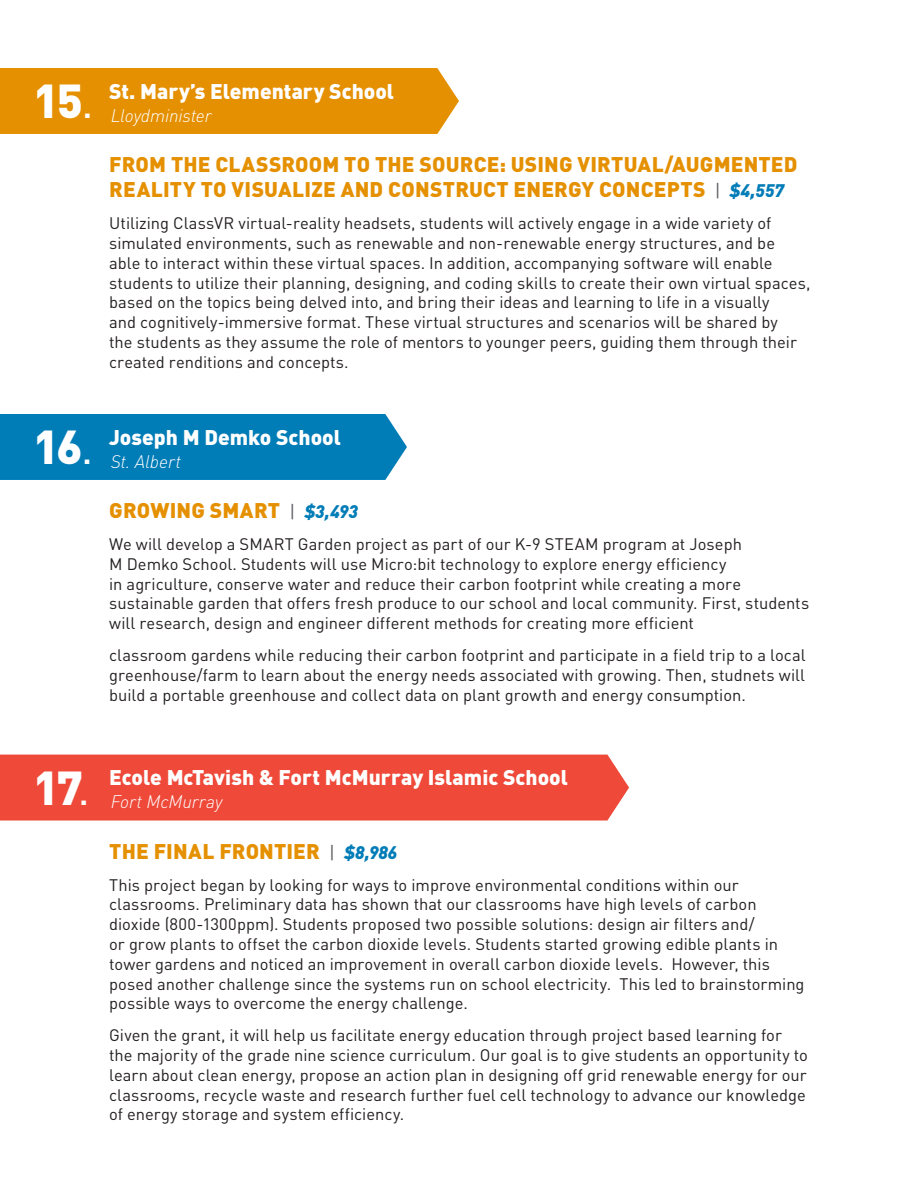
<style>
.page{position:relative;width:918px;height:1188px;background:#fff}
.page>*{position:absolute;margin:0;border:0;box-sizing:border-box;transform-origin:0 0}
.t1{font:900 46.95px "DIN Pro";color:#fff}
.t2{font:900 21px/25.2px "DIN Pro";letter-spacing:.005em;color:#e59001}
.t3{font:900 21px "DIN Pro";color:#fff}
.t4{font:italic 300 18px "DIN Pro";letter-spacing:-.005em;color:#fff}
.t5{font:16.5px/19.8px "DIN Pro";color:#231f20}
.s1{font-weight:400}
.s2{font-weight:400;font-size:18px;color:#595c5f}
.s3{font-style:italic;font-size:18px;color:#007cb7}
</style>
<div class="page">
<div style="left:0;top:68px;width:459px;height:66px;background:#e59001"></div>
<div style="left:0;top:414px;width:407px;height:66px;background:#007cb7"></div>
<div style="left:0;top:755px;width:629px;height:66px;background:#ee4939"></div>
<p class="t1" style="left:33px;top:61px;width:62px">15<span class="s1">.</span></p>
<p class="t3" style="left:109px;top:73px;width:286px">St. Mary’s Elementary School</p>
<p class="t4" style="left:111px;top:101px;width:103px">Lloydminister</p>
<p class="t2" style="left:109px;top:149px;width:690px">FROM THE CLASSROOM TO THE SOURCE: USING VIRTUAL/AUGMENTED<br>REALITY TO VISUALIZE AND CONSTRUCT ENERGY CONCEPTS <span class="s2">|</span> <span class="s3">$4,557</span></p>
<p class="t5" style="left:109px;top:212px;width:703px">Utilizing ClassVR virtual-reality headsets, students will actively engage in a wide variety of simulated environments, such as renewable and non-renewable energy structures, and be able to interact within these virtual spaces. In addition, accompanying software will enable students to utilize their planning, designing, and coding skills to create their own virtual spaces, based on the topics being delved into, and bring their ideas and learning to life in a visually<br>and cognitively-immersive format. These virtual structures and scenarios will be shared by<br>the students as they assume the role of mentors to younger peers, guiding them through their created renditions and concepts.</p>
<p class="t1" style="left:33px;top:407px;width:62px">16<span class="s1">.</span></p>
<p class="t3" style="left:109px;top:419px;width:233px">Joseph M Demko School</p>
<p class="t4" style="left:111px;top:447px;width:72px">St. Albert</p>
<p class="t2" style="left:109px;top:495px;width:250px">GROWING SMART <span class="s2">|</span> <span class="s3">$3,493</span></p>
<p class="t5" style="left:109px;top:533px;width:702px">We will develop a SMART Garden project as part of our K-9 STEAM program at Joseph<br>M Demko School. Students will use Micro:bit technology to explore energy efficiency<br>in agriculture, conserve water and reduce their carbon footprint while creating a more sustainable garden that offers fresh produce to our school and local community. First, students will research, design and engineer different methods for creating more efficient</p>
<p class="t5" style="left:109px;top:644px;width:698px;text-align:justify">classroom gardens while reducing their carbon footprint and participate in a field trip to a local greenhouse/farm to learn about the energy needs associated with growing. Then, studnets will build a portable greenhouse and collect data on plant growth and energy consumption.</p>
<p class="t1" style="left:33px;top:748px;width:59px">17<span class="s1">.</span></p>
<p class="t3" style="left:109px;top:759px;width:460px">Ecole McTavish &amp; Fort McMurray Islamic School</p>
<p class="t4" style="left:111px;top:788px;width:113px">Fort McMurray</p>
<p class="t2" style="left:109px;top:836px;width:290px">THE FINAL FRONTIER <span class="s2">|</span> <span class="s3">$8,986</span></p>
<p class="t5" style="left:109px;top:873px;width:697px">This project began by looking for ways to improve environmental conditions within our classrooms. Preliminary data has shown that our classrooms have high levels of carbon dioxide (800-1300ppm). Students proposed two possible solutions: design air filters and/<br>or grow plants to offset the carbon dioxide levels. Students started growing edible plants in tower gardens and noticed an improvement in overall carbon dioxide levels. However, this posed another challenge since the systems run on school electricity. This led to brainstorming possible ways to overcome the energy challenge.</p>
<p class="t5" style="left:109px;top:1024px;width:700px">Given the grant, it will help us facilitate energy education through project based learning for the majority of the grade nine science curriculum. Our goal is to give students an opportunity to learn about clean energy, propose an action plan in designing off grid renewable energy for our classrooms, recycle waste and research further fuel cell technology to advance our knowledge of energy storage and system efficiency.</p>
</div>
